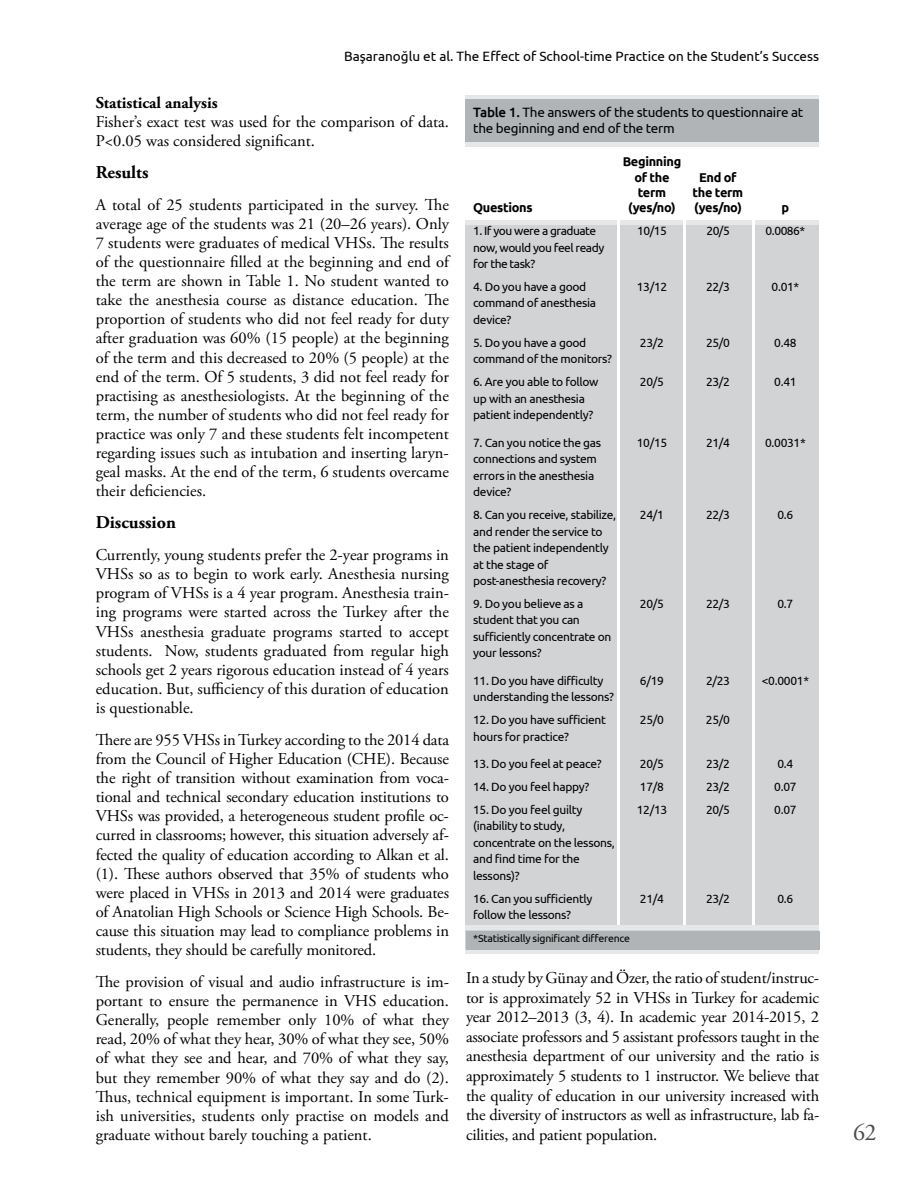
<style>
.page{position:relative;width:915px;height:1191px;background:#fff}
.page>*{position:absolute;margin:0;border:0;box-sizing:border-box;transform-origin:0 0}
.t1{font:24px "Adobe Garamond Pro";color:#4d4d4f}
.t2{font:700 18px "Adobe Garamond Pro";color:#000}
.t3{font:16.5px/19px "Adobe Garamond Pro";color:#000;text-align:justify}
.t4{font:700 16.5px "Adobe Garamond Pro";color:#000}
.t5{font:13.5px/16.2px "Ubuntu";letter-spacing:-.02em;color:#000}
.t6{font:13.5px "Ubuntu";color:#000}
.t7{font:700 12.75px/15.3px "Ubuntu";letter-spacing:-.025em;color:#000;text-align:center}
.t8{font:12px/16.5px "Ubuntu";letter-spacing:-.025em;color:#000}
.t9{font:10.5px "Ubuntu";letter-spacing:-.02em;color:#000}
.s1{font-weight:500}
</style>
<div class="page">
<svg style="left:465px;top:96px;width:353px;height:4px"></svg>
<div style="left:465px;top:100px;width:353px;height:42px;background:#b1b4b6"></div>
<div style="left:465px;top:224px;width:353px;height:726px;background:#d1d3d4"></div>
<hr style="left:465px;top:142px;width:353px;height:4px;background:#e6e7e8">
<div style="left:465px;top:220px;width:353px;height:5px;background:#e6e7e8"></div>
<div style="left:465px;top:949px;width:353px;height:5px;background:#e6e7e8"></div>
<hr style="left:465px;top:925px;width:353px;height:4px;background:#e6e7e8">
<hr style="left:683px;top:156px;width:2px;height:769px;background:#fff">
<hr style="left:752px;top:156px;width:2px;height:769px;background:#fff">
<hr style="left:617px;top:156px;width:2px;height:769px;background:#fff">
<div style="left:465px;top:931px;width:354px;height:18px;background:#b1b4b6"></div>
<p class="t6" style="left:344px;top:48px;width:476px">Başaranoğlu et al. The Effect of School-time Practice on the Student’s Success</p>
<p class="t4" style="left:96px;top:93px;width:123px">Statistical analysis</p>
<p class="t3" style="left:96px;top:113px;width:354px">Fisher’s exact test was used for the comparison of data.<br>P&lt;0.05 was considered significant.</p>
<p class="t2" style="left:96px;top:162px;width:54px">Results</p>
<p class="t3" style="left:96px;top:195px;width:354px">A total of 25 students participated in the survey. The average age of the students was 21 (20–26 years). Only 7 students were graduates of medical VHSs. The results of the questionnaire filled at the beginning and end of the term are shown in Table 1. No student wanted to take the anesthesia course as distance education. The proportion of students who did not feel ready for duty after graduation was 60% (15 people) at the beginning of the term and this decreased to 20% (5 people) at the end of the term. Of 5 students, 3 did not feel ready for practising as anesthesiologists. At the beginning of the term, the number of students who did not feel ready for practice was only 7 and these students felt incompetent regarding issues such as intubation and inserting laryn&shy;geal masks. At the end of the term, 6 students overcame their deficiencies.</p>
<p class="t2" style="left:96px;top:512px;width:82px">Discussion</p>
<p class="t3" style="left:96px;top:546px;width:354px">Currently, young students prefer the 2-year programs in VHSs so as to begin to work early. Anesthesia nursing program of VHSs is a 4 year program. Anesthesia train&shy;ing programs were started across the Turkey after the VHSs anesthesia graduate programs started to accept students. Now, students graduated from regular high schools get 2 years rigorous education instead of 4 years education. But, sufficiency of this duration of education is questionable.</p>
<p class="t3" style="left:96px;top:730px;width:354px">There are 955 VHSs in Turkey according to the 2014 data from the Council of Higher Education (CHE). Because the right of transition without examination from voca&shy;tional and technical secondary education institutions to VHSs was provided, a heterogeneous student profile oc&shy;curred in classrooms; however, this situation adversely af&shy;fected the quality of education according to Alkan et al. (1). These authors observed that 35% of students who were placed in VHSs in 2013 and 2014 were graduates of Anatolian High Schools or Science High Schools. Be&shy;cause this situation may lead to compliance problems in students, they should be carefully monitored.</p>
<p class="t3" style="left:96px;top:972px;width:354px">The provision of visual and audio infrastructure is im&shy;portant to ensure the permanence in VHS education.<br>Generally, people remember only 10% of what they read, 20% of what they hear, 30% of what they see, 50% of what they see and hear, and 70% of what they say, but they remember 90% of what they say and do (2).<br>Thus, technical equipment is important. In some Turk&shy;ish universities, students only practise on models and graduate without barely touching a patient.</p>
<p class="t3" style="left:466px;top:968px;width:354px;line-height:19.6px">In a study by Günay and Özer, the ratio of student/instruc&shy;tor is approximately 52 in VHSs in Turkey for academic year 2012–2013 (3, 4). In academic year 2014-2015, 2 associate professors and 5 assistant professors taught in the anesthesia department of our university and the ratio is approximately 5 students to 1 instructor. We believe that the quality of education in our university increased with the diversity of instructors as well as infrastructure, lab fa&shy;cilities, and patient population.</p>
<p class="t5" style="left:473px;top:103px;width:331px"><span class="s1">Table 1.</span> The answers of the students to questionnaire at the beginning and end of the term</p>
<p class="t7" style="left:622px;top:154px;width:60px">Beginning of the</p>
<p class="t7" style="left:698px;top:169px;width:39px">End of</p>
<p class="t7" style="left:637px;top:184px;width:30px">term</p>
<p class="t7" style="left:692px;top:184px;width:52px">the term</p>
<p class="t7" style="left:473px;top:200px;width:61px">Questions</p>
<p class="t7" style="left:628px;top:200px;width:49px">(yes/no)</p>
<p class="t7" style="left:694px;top:200px;width:49px">(yes/no)</p>
<p class="t7" style="left:781px;top:200px;width:9px">p</p>
<p class="t8" style="left:473px;top:222px;width:124px">1. If you were a graduate</p>
<p class="t8" style="left:637px;top:222px;width:31px">10/15</p>
<p class="t8" style="left:706px;top:222px;width:25px">20/5</p>
<p class="t8" style="left:765px;top:222px;width:41px">0.0086*</p>
<p class="t8" style="left:473px;top:239px;width:133px">now, would you feel ready for the task?</p>
<p class="t8" style="left:473px;top:278px;width:115px">4. Do you have a good</p>
<p class="t8" style="left:636px;top:278px;width:32px">13/12</p>
<p class="t8" style="left:705px;top:278px;width:26px">22/3</p>
<p class="t8" style="left:771px;top:278px;width:29px">0.01*</p>
<p class="t8" style="left:473px;top:294px;width:124px">command of anesthesia device?</p>
<p class="t8" style="left:473px;top:334px;width:115px">5. Do you have a good</p>
<p class="t8" style="left:639px;top:334px;width:26px">23/2</p>
<p class="t8" style="left:705px;top:334px;width:26px">25/0</p>
<p class="t8" style="left:774px;top:334px;width:24px">0.48</p>
<p class="t8" style="left:473px;top:350px;width:140px">command of the monitors?</p>
<p class="t8" style="left:473px;top:373px;width:127px">6. Are you able to follow</p>
<p class="t8" style="left:639px;top:373px;width:26px">20/5</p>
<p class="t8" style="left:705px;top:373px;width:26px">23/2</p>
<p class="t8" style="left:774px;top:373px;width:24px">0.41</p>
<p class="t8" style="left:473px;top:390px;width:122px">up with an anesthesia patient independently?</p>
<p class="t8" style="left:473px;top:434px;width:129px">7. Can you notice the gas</p>
<p class="t8" style="left:636px;top:434px;width:32px">10/15</p>
<p class="t8" style="left:705px;top:434px;width:26px">21/4</p>
<p class="t8" style="left:764px;top:434px;width:42px">0.0031*</p>
<p class="t8" style="left:473px;top:450px;width:125px">connections and system errors in the anesthesia device?</p>
<p class="t8" style="left:473px;top:506px;width:144px">8. Can you receive, stabilize,</p>
<p class="t8" style="left:639px;top:506px;width:26px">24/1</p>
<p class="t8" style="left:705px;top:506px;width:26px">22/3</p>
<p class="t8" style="left:777px;top:506px;width:17px">0.6</p>
<p class="t8" style="left:473px;top:522px;width:137px">and render the service to the patient independently at the stage of post-anesthesia recovery?</p>
<p class="t8" style="left:473px;top:595px;width:112px">9. Do you believe as a</p>
<p class="t8" style="left:639px;top:595px;width:26px">20/5</p>
<p class="t8" style="left:705px;top:595px;width:26px">22/3</p>
<p class="t8" style="left:777px;top:595px;width:17px">0.7</p>
<p class="t8" style="left:473px;top:611px;width:140px">student that you can sufficiently concentrate on your lessons?</p>
<p class="t8" style="left:473px;top:672px;width:132px">11. Do you have difficulty</p>
<p class="t8" style="left:639px;top:672px;width:26px">6/19</p>
<p class="t8" style="left:705px;top:672px;width:26px">2/23</p>
<p class="t8" style="left:761px;top:672px;width:49px">&lt;0.0001*</p>
<p class="t8" style="left:473px;top:688px;width:142px">understanding the lessons?</p>
<p class="t8" style="left:473px;top:711px;width:134px">12. Do you have sufficient</p>
<p class="t8" style="left:639px;top:711px;width:26px">25/0</p>
<p class="t8" style="left:705px;top:711px;width:26px">25/0</p>
<p class="t8" style="left:473px;top:728px;width:97px">hours for practice?</p>
<p class="t8" style="left:473px;top:755px;width:130px">13. Do you feel at peace?</p>
<p class="t8" style="left:639px;top:755px;width:26px">20/5</p>
<p class="t8" style="left:705px;top:755px;width:26px">23/2</p>
<p class="t8" style="left:777px;top:755px;width:17px">0.4</p>
<p class="t8" style="left:473px;top:778px;width:118px">14. Do you feel happy?</p>
<p class="t8" style="left:639px;top:778px;width:26px">17/8</p>
<p class="t8" style="left:705px;top:778px;width:26px">23/2</p>
<p class="t8" style="left:774px;top:778px;width:24px">0.07</p>
<p class="t8" style="left:473px;top:801px;width:111px">15. Do you feel guilty</p>
<p class="t8" style="left:636px;top:801px;width:32px">12/13</p>
<p class="t8" style="left:705px;top:801px;width:26px">20/5</p>
<p class="t8" style="left:774px;top:801px;width:24px">0.07</p>
<p class="t8" style="left:473px;top:817px;width:143px">(inability to study, concentrate on the lessons, and find time for the lessons)?</p>
<p class="t8" style="left:473px;top:890px;width:121px">16. Can you sufficiently</p>
<p class="t8" style="left:639px;top:890px;width:26px">21/4</p>
<p class="t8" style="left:705px;top:890px;width:26px">23/2</p>
<p class="t8" style="left:777px;top:890px;width:17px">0.6</p>
<p class="t8" style="left:473px;top:906px;width:99px">follow the lessons?</p>
<p class="t9" style="left:473px;top:932px;width:158px">*Statistically significant difference</p>
<h1 class="t1" style="left:853px;top:1118px;width:25px">62</h1>
</div>
